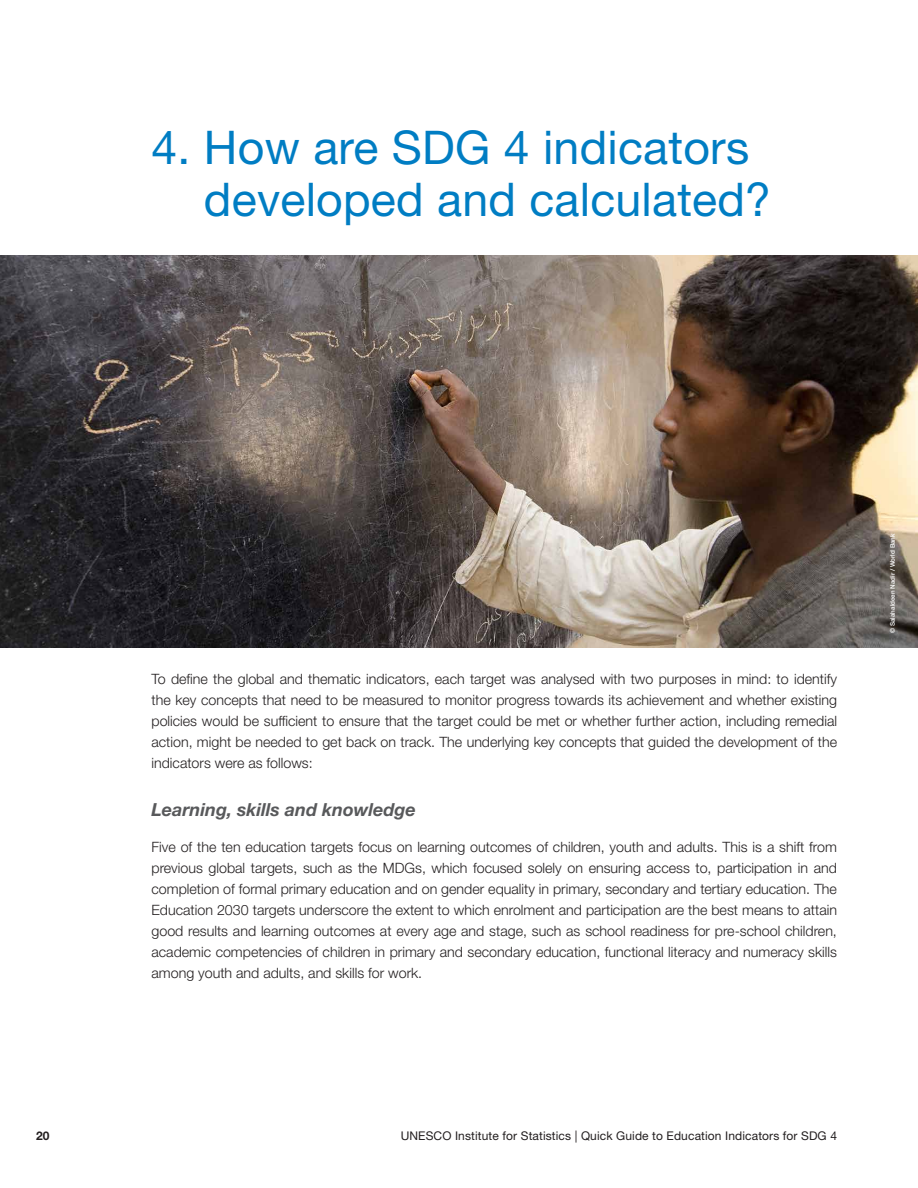
<style>
.page{position:relative;width:918px;height:1188px;background:#fff}
.page>*{position:absolute;margin:0;border:0;box-sizing:border-box;transform-origin:0 0}
.t1{font:46.5px/52.5px "Helvetica Neue LT Std";letter-spacing:.005em;color:#007dc3}
.t2{font:italic 700 18px "Helvetica Neue LT Std";color:#58595b}
.t3{font:300 14.25px/21px "Helvetica Neue LT Std";color:#231f20;text-align:justify}
.t4{font:12px "Helvetica Neue LT Std";letter-spacing:.01em;color:#231f20}
.t5{font:700 12px "Helvetica Neue LT Std";color:#231f20}
.t6{font:500 6.3px "Helvetica Neue LT Std";color:#fff}
</style>
<div class="page">
<img style="left:0;top:255px;width:918px;height:393px">
<h1 class="t1" style="left:204px;top:120px;width:569px;text-indent:-52px">4. How are SDG 4 indicators developed and calculated?</h1>
<p class="t3" style="left:152px;top:668px;width:687px">To define the global and thematic indicators, each target was analysed with two purposes in mind: to identify the key concepts that need to be measured to monitor progress towards its achievement and whether existing policies would be sufficient to ensure that the target could be met or whether further action, including remedial action, might be needed to get back on track. The underlying key concepts that guided the development of the indicators were as follows:</p>
<p class="t2" style="left:152px;top:798px;width:266px">Learning, skills and knowledge</p>
<p class="t3" style="left:152px;top:836px;width:687px">Five of the ten education targets focus on learning outcomes of children, youth and adults. This is a shift from previous global targets, such as the MDGs, which focused solely on ensuring access to, participation in and completion of formal primary education and on gender equality in primary, secondary and tertiary education. The Education 2030 targets underscore the extent to which enrolment and participation are the best means to attain good results and learning outcomes at every age and stage, such as school readiness for pre-school children, academic competencies of children in primary and secondary education, functional literacy and numeracy skills among youth and adults, and skills for work.</p>
<p class="t6" style="left:889px;top:633px;width:101px;rotate:-90deg">© Salahaldeen Nadir / World Bank</p>
<p class="t5" style="left:36px;top:1128px;width:15px">20</p>
<p class="t4" style="left:401px;top:1128px;width:438px">UNESCO Institute for Statistics | Quick Guide to Education Indicators for SDG 4</p>
</div>
